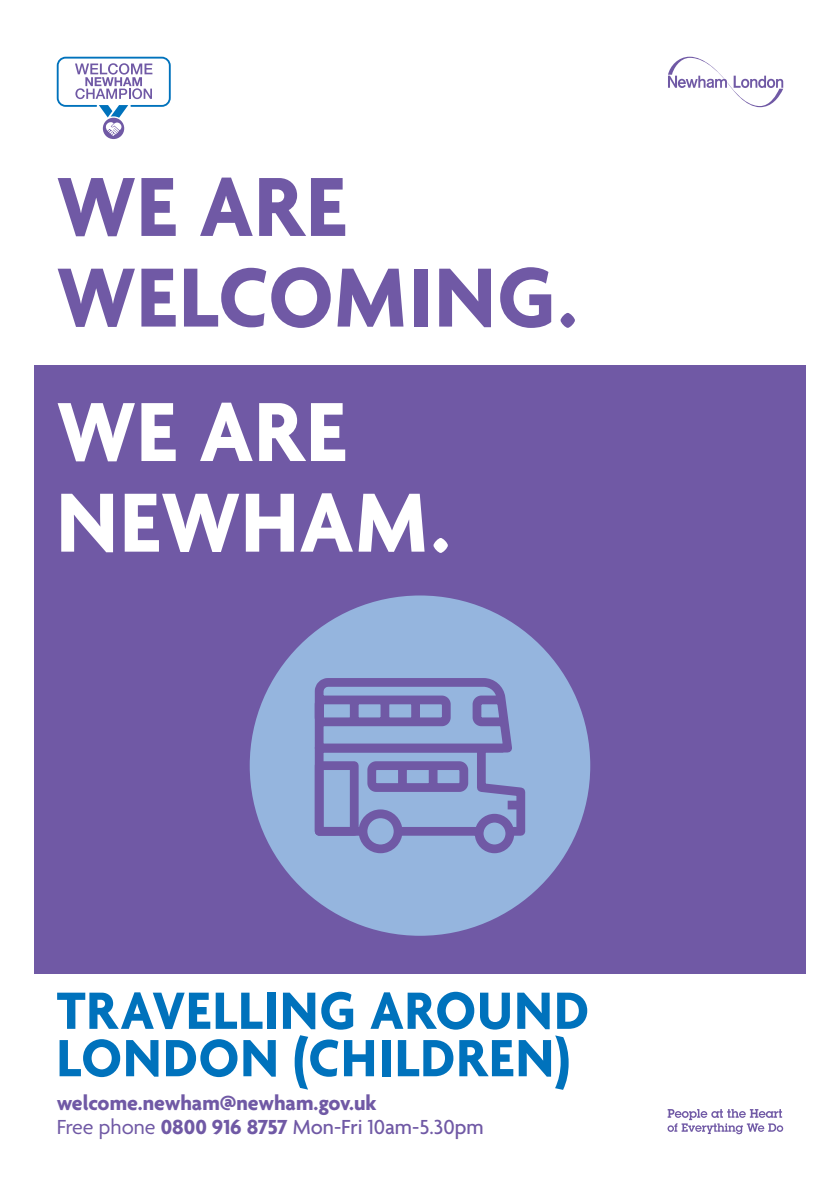
<style>
.page{position:relative;width:840px;height:1191px;background:#fff}
.page>*{position:absolute;margin:0;border:0;box-sizing:border-box;transform-origin:0 0}
.t1{font:700 90.8px/90.6px "Agenda";letter-spacing:.015em;color:#7059a5;scale:.95 1}
.t2{font:700 90.8px/90.6px "Agenda";letter-spacing:.015em;color:#fff;scale:.95 1}
.Body{font:700 56.8px/47.4px "Agenda";letter-spacing:.025em;color:#0072bc;scale:.95 1}
.Body-2{font:700 22px/24px "Agenda";color:#7059a5}
.s1{font-weight:400}
.s2{font-weight:500}
</style>
<div class="page">
<div style="left:34px;top:365px;width:771px;height:609px;background:#7059a5"></div>
<svg style="left:667px;top:1109px;width:115px;height:25px"></svg>
<svg style="left:668px;top:57px;width:114px;height:50px"></svg>
<div style="left:103px;top:118px;width:21px;height:21px;background:#7059a5;border-radius:50%"></div>
<svg style="left:57px;top:57px;width:114px;height:79px"></svg>
<div style="left:249px;top:595px;width:341px;height:340px;background:#95b5de;border-radius:50%"></div>
<svg style="left:314px;top:678px;width:212px;height:176px"></svg>
<h1 class="t1" style="left:57px;top:167px;width:549px">WE ARE<br>WELCOMING.</h1>
<h1 class="t2" style="left:57px;top:392px;width:415px">WE ARE<br>NEWHAM.</h1>
<p class="Body" style="left:57px;top:990px;width:561px">TRAVELLING AROUND<br>LONDON (CHILDREN)</p>
<p class="Body-2" style="left:57px;top:1092px;width:428px">welcome.newham@newham.gov.uk<br><span class="s1">Free phone</span> 0800 916 8757 <span class="s2">Mon-Fri 10am-5.30pm</span></p>
</div>
